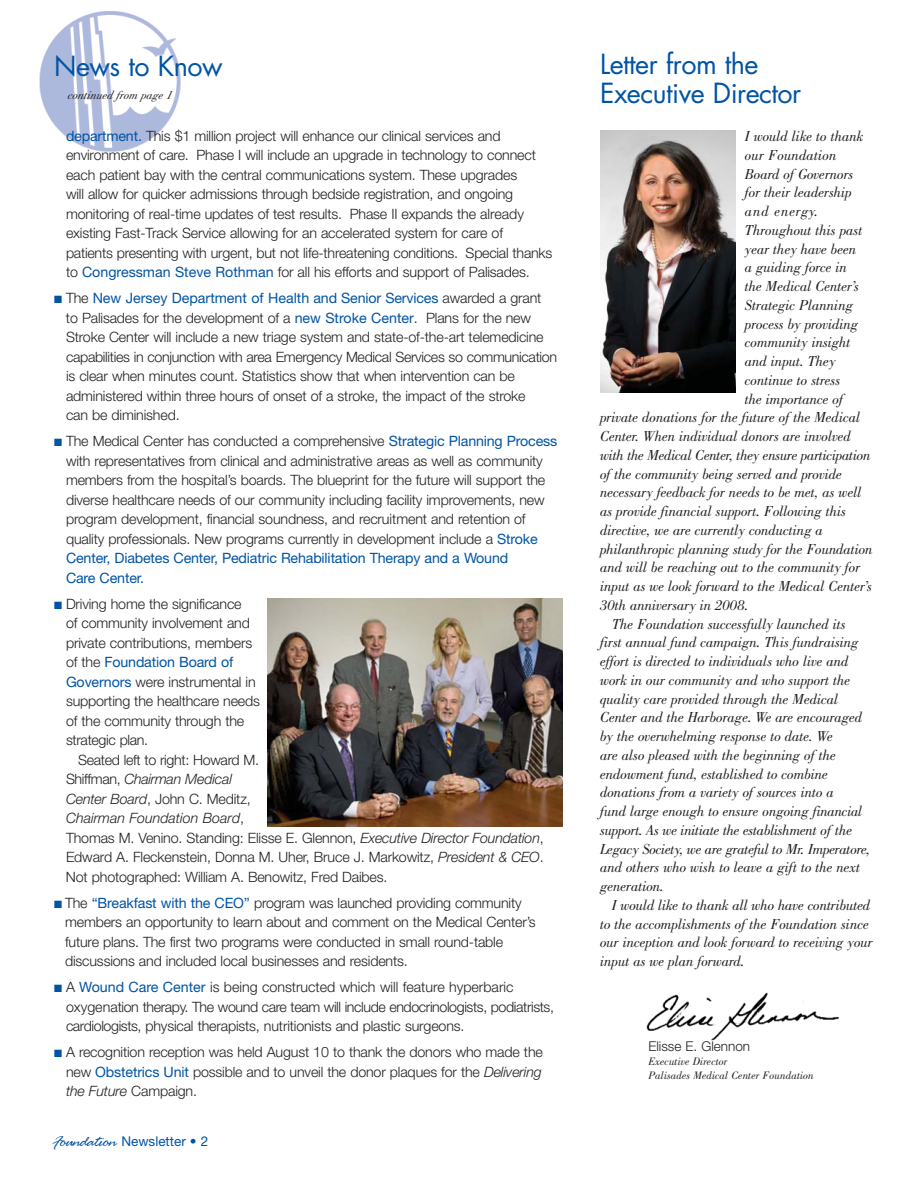
<style>
.page{position:relative;width:918px;height:1188px;background:#fff}
.page>*{position:absolute;margin:0;border:0;box-sizing:border-box;transform-origin:0 0}
.t1{font:27px/28.5px "Futura";letter-spacing:-.02em;color:#0054a4}
.t2{font:italic 15px "Bodoni";letter-spacing:-.01em;color:#231f20}
.t3{font:italic 15px "Bodoni";letter-spacing:.05em;color:#231f20}
.t4{font:300 14.25px/19.5px "Helvetica Neue";letter-spacing:-.01em;color:#231f20}
.t5{font:italic 300 14.25px "Helvetica Neue";letter-spacing:-.02em;color:#231f20}
.t6{font:italic 300 14.25px "Helvetica Neue";color:#231f20}
.t7{font:14.25px "Helvetica Neue";letter-spacing:-.01em;color:#0054a4}
.t8{font:13.5px "Helvetica Neue";color:#0054a4}
.t9{font:300 13.5px "Helvetica Neue";color:#231f20}
.t10{font:italic 12px "Bodoni";color:#231f20}
.t11{font:italic 11.25px/14px "Bodoni";color:#231f20}
.s1{font-weight:400;color:#0054a4}
.s2{color:#0054a4}
.s3{font-weight:300;color:#231f20}
.s4{font-style:normal}
.s5{font-style:italic}
.s6{font-family:"Brauer Script Revised";font-size:15px}
</style>
<div class="page">
<img style="left:34px;top:7px;width:157px;height:151px;border-radius:50%">
<img style="left:646px;top:992px;width:193px;height:49px">
<img style="left:600px;top:131px;width:136px;height:261px">
<img style="left:267px;top:599px;width:295px;height:228px">
<p class="t1" style="left:54px;top:54px;width:170px">News to Know</p>
<p class="t10" style="left:68px;top:90px;width:108px">continued from page 1</p>
<p class="t4" style="left:66px;top:127px;width:488px"><span class="s1">department.</span> This $1 million project will enhance our clinical services and environment of care. Phase I will include an upgrade in technology to connect each patient bay with the central communications system. These upgrades<br>will allow for quicker admissions through bedside registration, and ongoing monitoring of real-time updates of test results. Phase II expands the already existing Fast-Track Service allowing for an accelerated system for care of patients presenting with urgent, but not life-threatening conditions. Special thanks to <span class="s1">Congressman Steve Rothman</span> for all his efforts and support of Palisades.</p>
<p class="t4" style="left:66px;top:290px;width:493px;text-indent:-12px"><span class="s2">■</span> The <span class="s1">New Jersey Department of Health and Senior Services</span> awarded a grant<br>to Palisades for the development of a <span class="s1">new Stroke Center</span>. Plans for the new Stroke Center will include a new triage system and state-of-the-art telemedicine capabilities in conjunction with area Emergency Medical Services so communication is clear when minutes count. Statistics show that when intervention can be administered within three hours of onset of a stroke, the impact of the stroke<br>can be diminished.</p>
<p class="t4" style="left:66px;top:433px;width:493px;text-indent:-12px"><span class="s2">■</span> The Medical Center has conducted a comprehensive <span class="s1">Strategic Planning Process </span>with representatives from clinical and administrative areas as well as community members from the hospital’s boards. The blueprint for the future will support the diverse healthcare needs of our community including facility improvements, new program development, financial soundness, and recruitment and retention of quality professionals. New programs currently in development include a <span class="s1">Stroke Center, Diabetes Center, Pediatric Rehabilitation Therapy and a Wound<br>Care Center.</span></p>
<p class="t4" style="left:54px;top:595px;width:189px"><span class="s2">■</span> Driving home the significance</p>
<p class="t4" style="left:66px;top:615px;width:185px">of community involvement and</p>
<p class="t4" style="left:66px;top:634px;width:188px">private contributions, members</p>
<p class="t7" style="left:66px;top:657px;width:169px"><span class="s3">of the</span> Foundation Board of</p>
<p class="t4" style="left:66px;top:673px;width:191px"><span class="s1">Governors</span> were instrumental in</p>
<p class="t4" style="left:66px;top:693px;width:196px">supporting the healthcare needs</p>
<p class="t4" style="left:66px;top:712px;width:180px">of the community through the</p>
<p class="t4" style="left:66px;top:732px;width:84px">strategic plan.</p>
<p class="t4" style="left:78px;top:751px;width:182px">Seated left to right: Howard M.</p>
<p class="t5" style="left:66px;top:774px;width:168px"><span class="s4">Shiffman,</span> Chairman Medical</p>
<p class="t4" style="left:66px;top:790px;width:186px"><span class="s5">Center Board</span>, John C. Meditz,</p>
<p class="t6" style="left:66px;top:813px;width:180px">Chairman Foundation Board<span class="s4">,</span></p>
<p class="t4" style="left:66px;top:829px;width:479px">Thomas M. Venino. Standing: Elisse E. Glennon, <span class="s5">Executive Director Foundation</span>,</p>
<p class="t4" style="left:66px;top:849px;width:479px">Edward A. Fleckenstein, Donna M. Uher, Bruce J. Markowitz, <span class="s5">President &amp; CEO</span>.</p>
<p class="t4" style="left:66px;top:868px;width:323px">Not photographed: William A. Benowitz, Fred Daibes.</p>
<p class="t4" style="left:65px;top:894px;width:472px;text-indent:-11px"><span class="s2">■</span> The <span class="s1">“Breakfast with the CEO”</span> program was launched providing community members an opportunity to learn about and comment on the Medical Center’s future plans. The first two programs were conducted in small round-table discussions and included local businesses and residents.</p>
<p class="t4" style="left:66px;top:979px;width:490px;text-indent:-12px"><span class="s2">■</span> A <span class="s1">Wound Care Center</span> is being constructed which will feature hyperbaric oxygenation therapy. The wound care team will include endocrinologists, podiatrists, cardiologists, physical therapists, nutritionists and plastic surgeons.</p>
<p class="t4" style="left:66px;top:1044px;width:478px;text-align:justify;text-indent:-12px"><span class="s2">■</span> A recognition reception was held August 10 to thank the donors who made the new <span class="s1">Obstetrics Unit</span> possible and to unveil the donor plaques for the <span class="s5">Delivering the Future</span> Campaign.</p>
<p class="t8" style="left:54px;top:1136px;width:156px"><span class="s6">Foundation</span> Newsletter • 2</p>
<p class="t1" style="left:600px;top:53px;width:203px">Letter from the<br>Executive Director</p>
<p class="t2" style="left:745px;top:131px;width:120px">I would like to thank</p>
<p class="t2" style="left:745px;top:149px;width:93px">our Foundation</p>
<p class="t2" style="left:745px;top:168px;width:110px">Board of Governors</p>
<p class="t2" style="left:745px;top:187px;width:109px">for their leadership</p>
<p class="t3" style="left:745px;top:206px;width:75px">and energy.</p>
<p class="t2" style="left:745px;top:224px;width:119px">Throughout this past</p>
<p class="t2" style="left:745px;top:243px;width:113px">year they have been</p>
<p class="t2" style="left:745px;top:262px;width:104px">a guiding force in</p>
<p class="t2" style="left:745px;top:281px;width:116px">the Medical Center’s</p>
<p class="t2" style="left:745px;top:299px;width:110px">Strategic Planning</p>
<p class="t2" style="left:745px;top:318px;width:115px">process by providing</p>
<p class="t2" style="left:745px;top:337px;width:107px">community insight</p>
<p class="t2" style="left:745px;top:356px;width:92px">and input. They</p>
<p class="t2" style="left:745px;top:374px;width:97px">continue to stress</p>
<p class="t2" style="left:745px;top:393px;width:100px">the importance of</p>
<p class="t2" style="left:600px;top:412px;width:262px">private donations for the future of the Medical</p>
<p class="t2" style="left:600px;top:431px;width:252px">Center. When individual donors are involved</p>
<p class="t2" style="left:600px;top:449px;width:272px">with the Medical Center, they ensure participation</p>
<p class="t2" style="left:600px;top:468px;width:243px">of the community being served and provide</p>
<p class="t2" style="left:600px;top:487px;width:263px">necessary feedback for needs to be met, as well</p>
<p class="t2" style="left:600px;top:506px;width:248px">as provide financial support. Following this</p>
<p class="t2" style="left:600px;top:524px;width:225px">directive, we are currently conducting a</p>
<p class="t2" style="left:600px;top:543px;width:274px">philanthropic planning study for the Foundation</p>
<p class="t2" style="left:600px;top:562px;width:262px">and will be reaching out to the community for</p>
<p class="t2" style="left:600px;top:581px;width:273px">input as we look forward to the Medical Center’s</p>
<p class="t2" style="left:600px;top:599px;width:150px">30th anniversary in 2008.</p>
<p class="t2" style="left:612px;top:618px;width:235px">The Foundation successfully launched its</p>
<p class="t2" style="left:600px;top:637px;width:260px">first annual fund campaign. This fundraising</p>
<p class="t2" style="left:600px;top:656px;width:250px">effort is directed to individuals who live and</p>
<p class="t2" style="left:600px;top:674px;width:252px">work in our community and who support the</p>
<p class="t2" style="left:600px;top:693px;width:240px">quality care provided through the Medical</p>
<p class="t2" style="left:600px;top:712px;width:264px">Center and the Harborage. We are encouraged</p>
<p class="t2" style="left:600px;top:731px;width:234px">by the overwhelming response to date. We</p>
<p class="t2" style="left:600px;top:749px;width:237px">are also pleased with the beginning of the</p>
<p class="t2" style="left:600px;top:768px;width:229px">endowment fund, established to combine</p>
<p class="t2" style="left:600px;top:787px;width:235px">donations from a variety of sources into a</p>
<p class="t2" style="left:600px;top:806px;width:264px">fund large enough to ensure ongoing financial</p>
<p class="t2" style="left:600px;top:824px;width:254px">support. As we initiate the establishment of the</p>
<p class="t2" style="left:600px;top:843px;width:272px">Legacy Society, we are grateful to Mr. Imperatore,</p>
<p class="t2" style="left:600px;top:862px;width:262px">and others who wish to leave a gift to the next</p>
<p class="t2" style="left:600px;top:881px;width:65px">generation.</p>
<p class="t2" style="left:612px;top:899px;width:260px">I would like to thank all who have contributed</p>
<p class="t2" style="left:600px;top:918px;width:270px">to the accomplishments of the Foundation since</p>
<p class="t2" style="left:600px;top:937px;width:274px">our inception and look forward to receiving your</p>
<p class="t2" style="left:600px;top:956px;width:146px">input as we plan forward.</p>
<p class="t9" style="left:648px;top:1041px;width:103px">Elisse E. Glennon</p>
<p class="t11" style="left:648px;top:1055px;width:167px">Executive Director<br>Palisades Medical Center Foundation</p>
</div>
